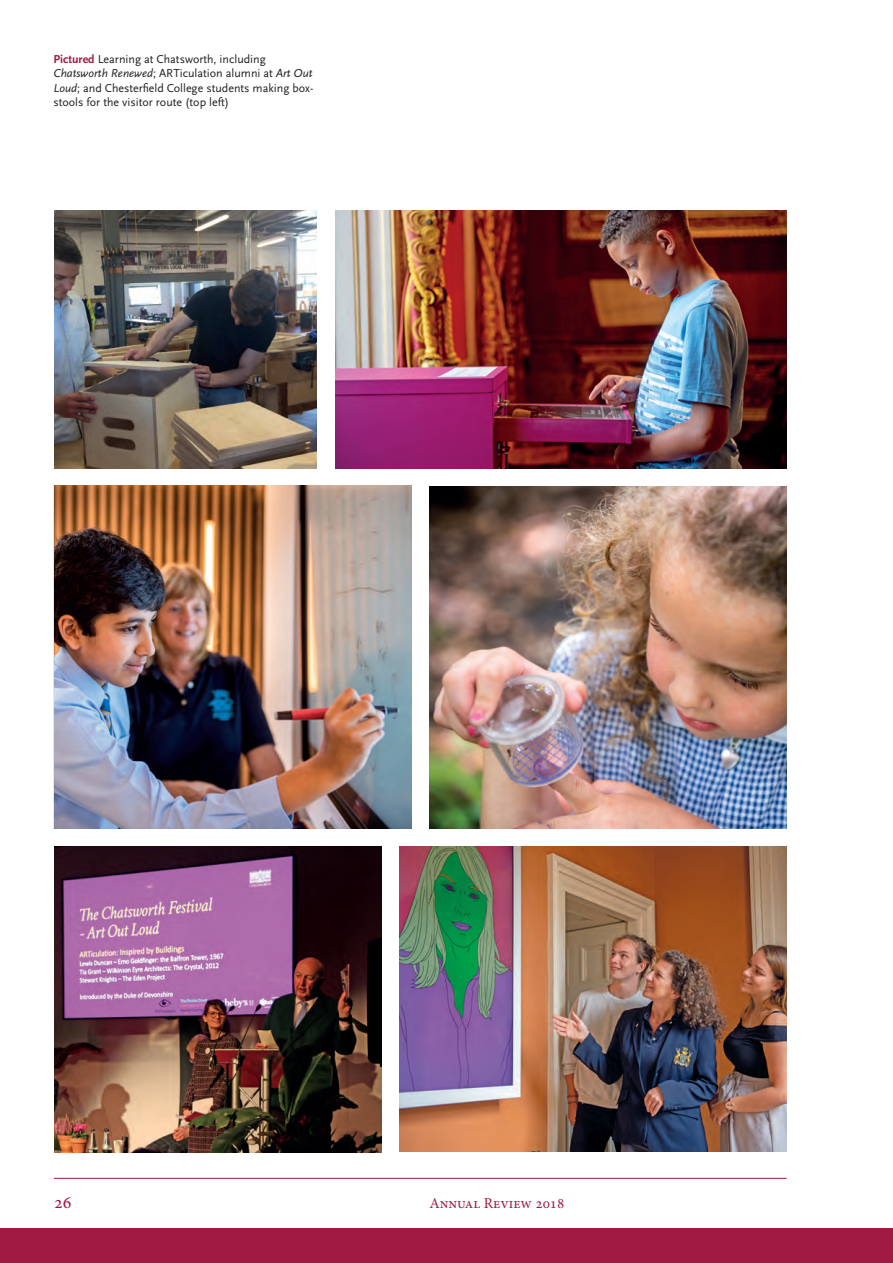
<style>
.page{position:relative;width:893px;height:1263px;background:#fff}
.page>*{position:absolute;margin:0;border:0;box-sizing:border-box;transform-origin:0 0}
.t1{font:18px "Minion Pro";color:#a01941}
.t2{font:15px "Minion Pro";color:#a01941}
.Running_text{font:12px/14.4px "Scala Sans";color:#231f20}
.s1{font-weight:700;color:#a01941}
.s2{font-style:italic}
</style>
<div class="page">
<hr style="left:54px;top:1178px;width:733px;height:1px;background:#a01941">
<div style="left:0;top:1229px;width:893px;height:34px;background:#a01941"></div>
<img style="left:54px;top:846px;width:327px;height:306px">
<img style="left:54px;top:210px;width:263px;height:258px">
<img style="left:399px;top:846px;width:388px;height:305px">
<img style="left:54px;top:486px;width:357px;height:343px">
<img style="left:429px;top:486px;width:358px;height:342px">
<img style="left:335px;top:210px;width:452px;height:258px">
<p class="Running_text" style="left:53px;top:52px;width:261px"><span class="s1">Pictured</span> Learning at Chatsworth, including <span class="s2">Chatsworth Renewed</span>; ARTiculation alumni at <span class="s2">Art Out Loud</span>; and Chesterfield College students making box&shy;stools for the visitor route (top left)</p>
<p class="t1" style="left:54px;top:1190px;width:19px">26</p>
<p class="t2" style="left:429px;top:1193px;width:137px">Annual Review 2018</p>
</div>
